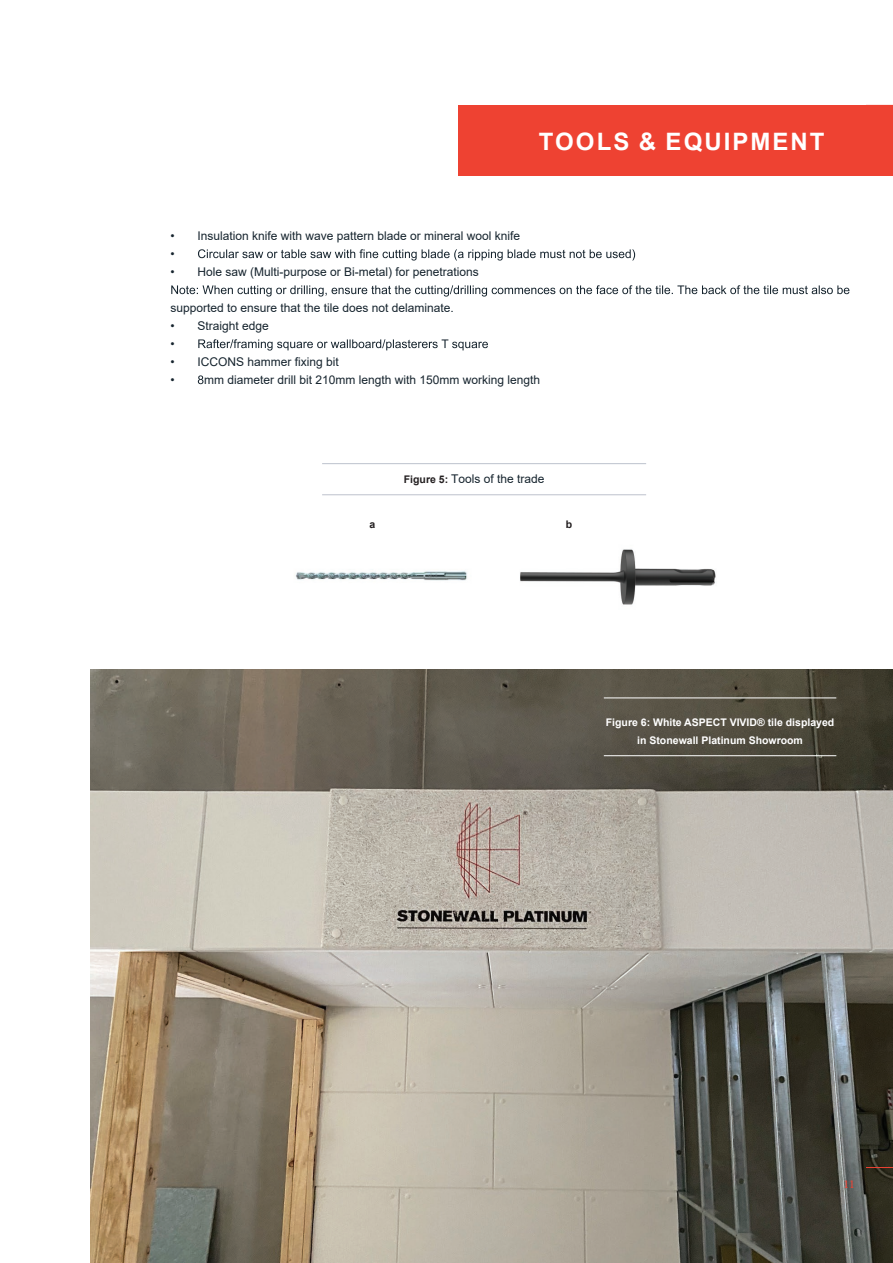
<style>
.page{position:relative;width:893px;height:1263px;background:#fff}
.page>*{position:absolute;margin:0;border:0;box-sizing:border-box;transform-origin:0 0}
.t1{font:700 24px "Arial";letter-spacing:.085em;color:#fff}
.t2{font:12px/18px "Arial";color:#16242e}
.t3{font:12px "Minion Pro";color:#ee4232}
.t4{font:700 10.5px/18px "Arial";color:#fff;text-align:center}
.t5{font:700 10.5px "Arial";color:#231f20}
.s1{font-weight:700;font-size:10.5px;color:#231f20}
</style>
<div class="page">
<img style="left:91px;top:669px;width:802px;height:594px">
<hr style="left:604px;top:697px;width:232px;height:1px;background:#fff">
<hr style="left:604px;top:755px;width:232px;height:1px;background:#fff">
<div style="left:459px;top:105px;width:434px;height:71px;background:#ee4232"></div>
<svg style="left:198px;top:249px;width:437px;height:12px"></svg>
<svg style="left:171px;top:285px;width:678px;height:12px"></svg>
<svg style="left:198px;top:339px;width:290px;height:12px"></svg>
<svg style="left:198px;top:375px;width:5px;height:9px"></svg>
<hr style="left:322px;top:463px;width:324px;height:1px;background:#bdc2cd">
<hr style="left:322px;top:494px;width:324px;height:1px;background:#bdc2cd">
<img style="left:295px;top:571px;width:172px;height:10px">
<svg style="left:866px;top:1167px;width:27px;height:1px"></svg>
<img style="left:520px;top:549px;width:196px;height:56px">
<h1 class="t1" style="left:539px;top:125px;width:287px">TOOLS &amp; EQUIPMENT</h1>
<p class="t2" style="left:170px;top:227px;width:351px">• Insulation knife with wave pattern blade or mineral wool knife •</p>
<p class="t2" style="left:170px;top:263px;width:310px">• Hole saw (Multi-purpose or Bi-metal) for penetrations</p>
<p class="t2" style="left:170px;top:299px;width:285px">supported to ensure that the tile does not delaminate.</p>
<p class="t2" style="left:170px;top:317px;width:100px">• Straight edge •<br>•<br>•</p>
<p class="t2" style="left:197px;top:353px;width:143px">ICCONS hammer fixing bit</p>
<p class="t2" style="left:204px;top:371px;width:338px">mm diameter drill bit 210mm length with 150mm working length</p>
<p class="t2" style="left:404px;top:470px;width:142px"><span class="s1">Figure 5:</span> Tools of the trade</p>
<p class="t5" style="left:369px;top:517px;width:7px">a</p>
<p class="t5" style="left:566px;top:517px;width:8px">b</p>
<p class="t4" style="left:606px;top:713px;width:230px">Figure 6: White ASPECT VIVID® tile displayed in Stonewall Platinum Showroom</p>
<p class="t3" style="left:843px;top:1176px;width:13px">11</p>
</div>
